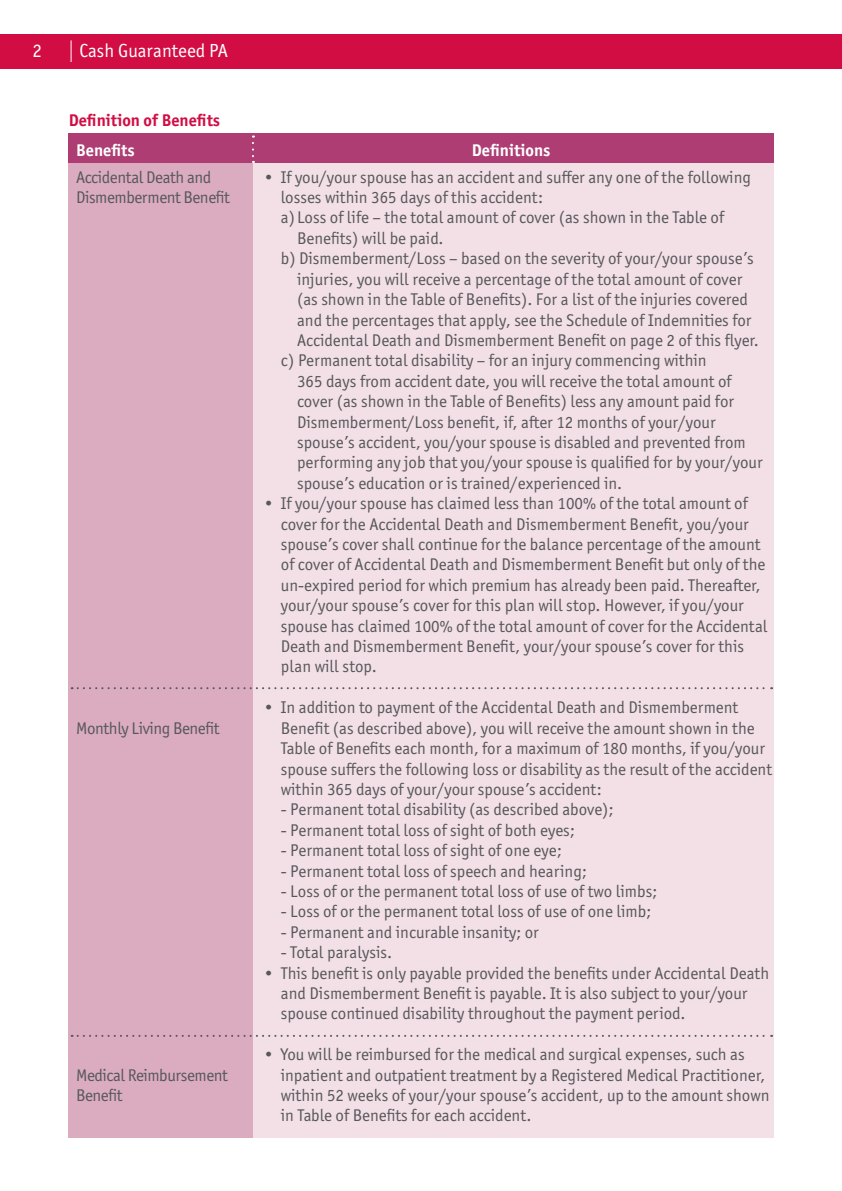
<style>
.page{position:relative;width:842px;height:1191px;background:#fff}
.page>*{position:absolute;margin:0;border:0;box-sizing:border-box;transform-origin:0 0}
.t1{font:19px "Officina Sans ITC Pro";color:#fff}
.t2{font:17px/20.4px "Officina Sans ITC Pro";color:#57585a}
.t3{font:17px/20.4px "Officina Sans ITC Pro";letter-spacing:-.025em;color:#57585a}
.t4{font:700 17px "Officina Sans ITC Pro";color:#d20d44}
.t5{font:700 17px "Officina Sans ITC Pro";color:#fff}
</style>
<div class="page">
<div style="left:0;top:34px;width:842px;height:34px;background:#d20d44"></div>
<svg style="left:71px;top:40px;width:1px;height:22px"></svg>
<div style="left:69px;top:134px;width:705px;height:1004px;background:#f3e0e7"></div>
<div style="left:69px;top:134px;width:184px;height:1004px;background:#dbacc0"></div>
<div style="left:69px;top:134px;width:705px;height:29px;background:#ad3d73"></div>
<svg style="left:252px;top:135px;width:2px;height:28px"></svg>
<svg style="left:72px;top:687px;width:700px;height:2px"></svg>
<svg style="left:72px;top:1034px;width:700px;height:2px"></svg>
<p class="t1" style="left:32px;top:39px;width:11px">2</p>
<p class="t1" style="left:79px;top:39px;width:150px">Cash Guaranteed PA</p>
<p class="t4" style="left:69px;top:109px;width:153px">Definition of Benefits</p>
<p class="t5" style="left:76px;top:139px;width:60px">Benefits</p>
<p class="t5" style="left:472px;top:139px;width:80px">Definitions</p>
<p class="t3" style="left:76px;top:167px;width:137px">Accidental Death and</p>
<p class="t3" style="left:76px;top:187px;width:155px">Dismemberment Benefit</p>
<p class="t3" style="left:76px;top:717px;width:145px">Monthly Living Benefit</p>
<p class="t3" style="left:76px;top:1064px;width:153px">Medical Reimbursement<br>Benefit</p>
<p class="t2" style="left:281px;top:167px;width:472px;text-indent:-16px">• If you/your spouse has an accident and suffer any one of the following losses within 365 days of this accident:</p>
<p class="t2" style="left:297px;top:207px;width:429px;text-indent:-16px">a) Loss of life – the total amount of cover (as shown in the Table of<br>Benefits) will be paid.</p>
<p class="t2" style="left:297px;top:248px;width:463px;text-indent:-16px">b) Dismemberment/Loss – based on the severity of your/your spouse’s injuries, you will receive a percentage of the total amount of cover (as shown in the Table of Benefits). For a list of the injuries covered and the percentages that apply, see the Schedule of Indemnities for Accidental Death and Dismemberment Benefit on page 2 of this flyer.</p>
<p class="t2" style="left:297px;top:350px;width:467px;text-indent:-16px">c) Permanent total disability – for an injury commencing within<br>365 days from accident date, you will receive the total amount of cover (as shown in the Table of Benefits) less any amount paid for Dismemberment/Loss benefit, if, after 12 months of your/your spouse’s accident, you/your spouse is disabled and prevented from performing any job that you/your spouse is qualified for by your/your spouse’s education or is trained/experienced in.</p>
<p class="t2" style="left:281px;top:493px;width:488px;text-indent:-16px">• If you/your spouse has claimed less than 100% of the total amount of cover for the Accidental Death and Dismemberment Benefit, you/your spouse’s cover shall continue for the balance percentage of the amount of cover of Accidental Death and Dismemberment Benefit but only of the un-expired period for which premium has already been paid. Thereafter, your/your spouse’s cover for this plan will stop. However, if you/your spouse has claimed 100% of the total amount of cover for the Accidental Death and Dismemberment Benefit, your/your spouse’s cover for this plan will stop.</p>
<p class="t2" style="left:281px;top:697px;width:493px;text-indent:-16px">• In addition to payment of the Accidental Death and Dismemberment Benefit (as described above), you will receive the amount shown in the Table of Benefits each month, for a maximum of 180 months, if you/your spouse suffers the following loss or disability as the result of the accident within 365 days of your/your spouse’s accident:</p>
<p class="t2" style="left:281px;top:799px;width:334px">- Permanent total disability (as described above);</p>
<p class="t2" style="left:281px;top:819px;width:295px">- Permanent total loss of sight of both eyes;</p>
<p class="t2" style="left:281px;top:840px;width:282px">- Permanent total loss of sight of one eye;</p>
<p class="t2" style="left:281px;top:860px;width:308px">- Permanent total loss of speech and hearing;</p>
<p class="t2" style="left:281px;top:881px;width:378px">- Loss of or the permanent total loss of use of two limbs;</p>
<p class="t2" style="left:281px;top:901px;width:372px">- Loss of or the permanent total loss of use of one limb;</p>
<p class="t2" style="left:281px;top:921px;width:260px">- Permanent and incurable insanity; or</p>
<p class="t2" style="left:281px;top:942px;width:113px">- Total paralysis.</p>
<p class="t2" style="left:281px;top:962px;width:490px;text-indent:-16px">• This benefit is only payable provided the benefits under Accidental Death and Dismemberment Benefit is payable. It is also subject to your/your spouse continued disability throughout the payment period.</p>
<p class="t2" style="left:281px;top:1044px;width:490px;text-indent:-16px">• You will be reimbursed for the medical and surgical expenses, such as inpatient and outpatient treatment by a Registered Medical Practitioner, within 52 weeks of your/your spouse’s accident, up to the amount shown in Table of Benefits for each accident.</p>
</div>
